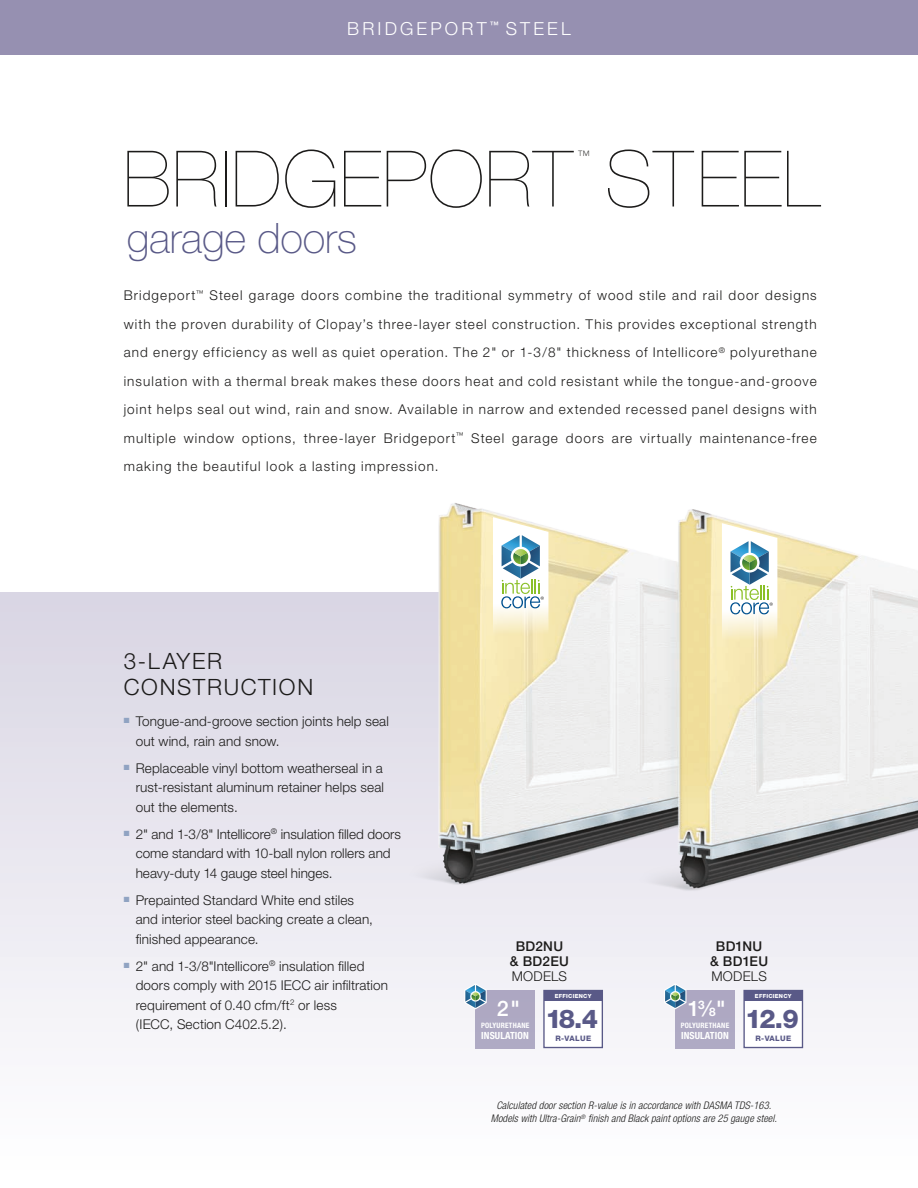
<style>
.page{position:relative;width:918px;height:1188px;background:#fff}
.page>*{position:absolute;margin:0;border:0;box-sizing:border-box;transform-origin:0 0}
.t1{font:200 78px "Helvetica Neue";letter-spacing:.01em;color:#1c1b1a}
.t2{font:100 42px "Helvetica Neue";letter-spacing:-.005em;color:#595987}
.t3{font:800 25.95px "Helvetica Neue";color:#595987}
.t4{font:300 22.5px/25.5px "Helvetica Neue";letter-spacing:.075em;color:#1c1b1a}
.t5{font:500 21.45px "Helvetica Neue";color:#fff}
.t6{font:300 18px "Helvetica Neue";letter-spacing:.175em;color:#fff}
.t7{font:300 13.5px/19.5px "Helvetica Neue";letter-spacing:.01em;color:#1c1b1a}
.t8{font:500 13.5px/15px "Helvetica Neue";letter-spacing:.02em;color:#1c1b1a;text-align:center}
.t9{font:100 13.05px "Helvetica Neue";color:#1c1b1a}
.t10{font:italic 300 condensed 10.5px/12.6px "Helvetica Neue";letter-spacing:.01em;color:#1c1b1a;text-align:center}
.t11{font:700 condensed 9.9px "Helvetica Neue";letter-spacing:.01em;color:#fff}
.t12{font:800 7.5px "Helvetica Neue";letter-spacing:.05em;color:#595987}
.t13{font:700 condensed 7.35px "Helvetica Neue";letter-spacing:.03em;color:#fff}
.t14{font:800 5.7px "Helvetica Neue";letter-spacing:.04em;color:#fff}
.s1{font-weight:700;font-size:11.85px}
</style>
<div class="page">
<div style="left:0;top:593px;width:918px;height:595px;background:linear-gradient(to bottom,#d8d5e3,#fff)"></div>
<div style="left:0;top:0;width:918px;height:54px;background:#9690b1"></div>
<img style="left:384px;top:503px;width:534px;height:432px">
<div style="left:743px;top:990px;width:60px;height:58px;background:#fff;border:1px solid #595987"></div>
<div style="left:744px;top:990px;width:58px;height:11px;background:#595987"></div>
<div style="left:675px;top:990px;width:60px;height:58px;background:#aea9c3"></div>
<div style="left:543px;top:990px;width:60px;height:58px;background:#fff;border:1px solid #595987"></div>
<div style="left:544px;top:990px;width:58px;height:11px;background:#595987"></div>
<div style="left:475px;top:990px;width:60px;height:58px;background:#aea9c3"></div>
<svg style="left:464px;top:983px;width:23px;height:26px"></svg>
<svg style="left:664px;top:983px;width:22px;height:26px"></svg>
<svg style="left:493px;top:517px;width:55px;height:118px"></svg>
<svg style="left:722px;top:523px;width:55px;height:118px"></svg>
<h3 class="t6" style="left:347px;top:18px;width:225px">BRIDGEPORT <sup>™</sup> STEEL</h3>
<h1 class="t1" style="left:124px;top:134px;width:698px">BRIDGEPORT STEEL</h1>
<p class="t9" style="left:577px;top:148px;width:14px">™</p>
<h2 class="t2" style="left:127px;top:214px;width:232px">garage doors</h2>
<p class="t7" style="left:124px;top:281px;width:695px;line-height:28.5px;text-align:justify">Bridgeport<sup>™</sup> Steel garage doors combine the traditional symmetry of wood stile and rail door designs with the proven durability of Clopay’s three-layer steel construction. This provides exceptional strength and energy efficiency as well as quiet operation. The 2" or 1-3/8" thickness of Intellicore<sup>®</sup> polyurethane insulation with a thermal break makes these doors heat and cold resistant while the tongue-and-groove joint helps seal out wind, rain and snow. Available in narrow and extended recessed panel designs with multiple window options, three-layer Bridgeport<sup>™</sup> Steel garage doors are virtually maintenance-free making the beautiful look a lasting impression.</p>
<h3 class="t4" style="left:124px;top:648px;width:191px">3-LAYER<br>CONSTRUCTION</h3>
<p class="t7" style="left:136px;top:711px;width:255px;text-indent:-12px"><sup>■</sup> Tongue-and-groove section joints help seal out wind, rain and snow.</p>
<p class="t7" style="left:136px;top:758px;width:250px;text-align:justify;text-indent:-12px"><sup>■</sup> Replaceable vinyl bottom weatherseal in a rust-resistant aluminum retainer helps seal out the elements.</p>
<p class="t7" style="left:136px;top:824px;width:267px;text-indent:-12px"><sup>■</sup> 2" and 1-3/8" Intellicore<sup>®</sup> insulation filled doors come standard with 10-ball nylon rollers and heavy-duty 14 gauge steel hinges.</p>
<p class="t7" style="left:136px;top:890px;width:239px;text-indent:-12px"><sup>■</sup> Prepainted Standard White end stiles and interior steel backing create a clean, finished appearance.</p>
<p class="t7" style="left:136px;top:956px;width:254px;text-indent:-12px"><sup>■</sup> 2" and 1-3/8"Intellicore<sup>®</sup> insulation filled doors comply with 2015 IECC air infiltration requirement of 0.40 cfm/ft<sup>2</sup> or less<br>(IECC, Section C402.5.2).</p>
<p class="t8" style="left:510px;top:939px;width:60px">BD2NU &amp; BD2EU</p>
<p class="t7" style="left:512px;top:966px;width:57px">MODELS</p>
<p class="t8" style="left:710px;top:939px;width:59px">BD1NU &amp; BD1EU</p>
<p class="t7" style="left:711px;top:966px;width:57px">MODELS</p>
<p class="t14" style="left:555px;top:992px;width:38px">EFFICIENCY</p>
<p class="t14" style="left:755px;top:992px;width:38px">EFFICIENCY</p>
<h3 class="t5" style="left:497px;top:995px;width:25px">2"</h3>
<p class="t13" style="left:481px;top:1021px;width:50px">POLYURETHANE</p>
<p class="t11" style="left:481px;top:1029px;width:49px">INSULATION</p>
<h3 class="t3" style="left:545px;top:1004px;width:54px">18.4</h3>
<p class="t12" style="left:555px;top:1034px;width:37px">R-VALUE</p>
<h3 class="t5" style="left:688px;top:995px;width:39px">1<sup>3</sup>⁄<span class="s1">8</span>"</h3>
<p class="t13" style="left:681px;top:1021px;width:50px">POLYURETHANE</p>
<p class="t11" style="left:681px;top:1029px;width:49px">INSULATION</p>
<h3 class="t3" style="left:745px;top:1004px;width:55px">12.9</h3>
<p class="t12" style="left:756px;top:1034px;width:37px">R-VALUE</p>
<p class="t10" style="left:491px;top:1099px;width:288px">Calculated door section R-value is in accordance with DASMA TDS-163.<br>Models with Ultra-Grain<sup>®</sup> finish and Black paint options are 25 gauge steel.</p>
</div>
